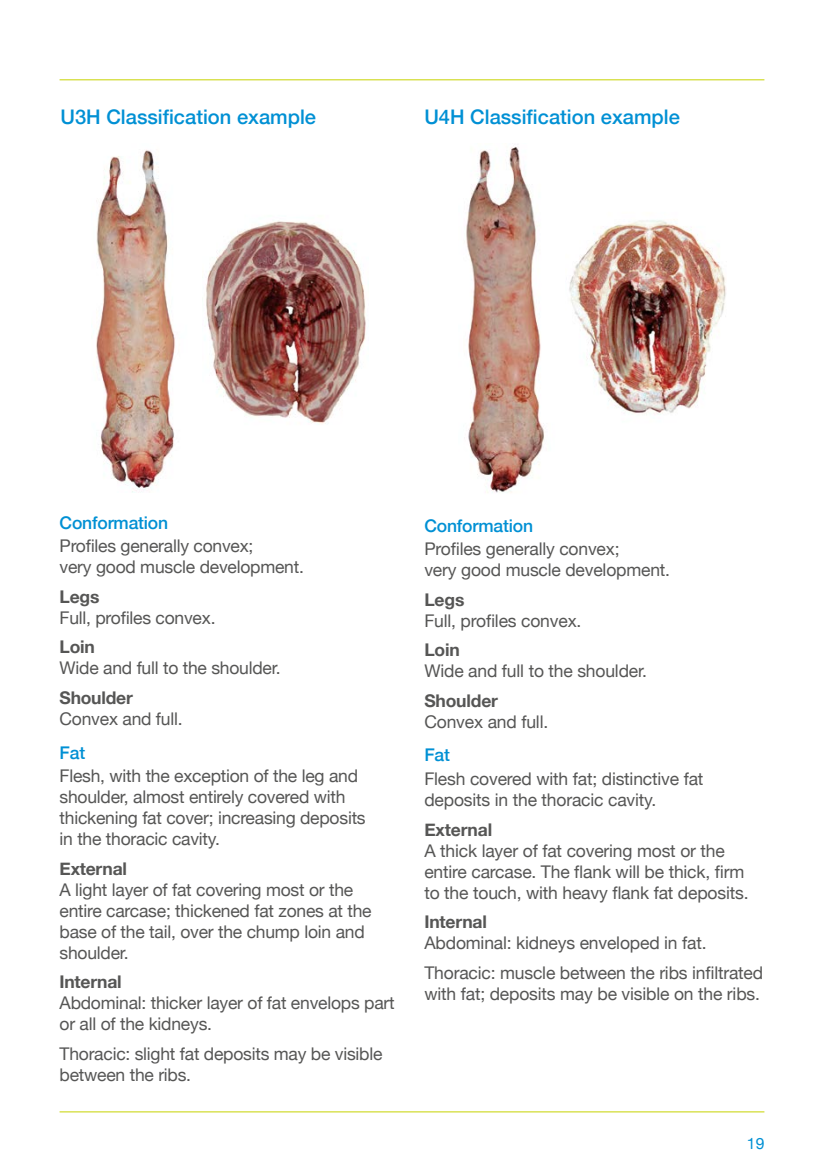
<style>
.page{position:relative;width:824px;height:1171px;background:#fff}
.page>*{position:absolute;margin:0;border:0;box-sizing:border-box;transform-origin:0 0}
.SUB_HEADING_1{font:500 20.12px "Helvetica Neue";color:#0090d4}
.MAIN_BODY{font:17.5px/21px "Helvetica Neue";letter-spacing:-.015em;color:#565655}
.SUB_HEADING_3{font:700 17.5px "Helvetica Neue";letter-spacing:-.01em;color:#565655}
.SUB_HEADING_2{font:500 17.5px "Helvetica Neue";letter-spacing:-.01em;color:#0090d4}
.t1{font:15.75px "Helvetica Neue";color:#0090d4}
</style>
<div class="page">
<hr style="left:60px;top:1111px;width:704px;height:1px;background:#c7d300">
<hr style="left:60px;top:79px;width:704px;height:1px;background:#c7d300">
<img style="left:96px;top:150px;width:79px;height:342px">
<img style="left:206px;top:221px;width:160px;height:203px">
<img style="left:466px;top:147px;width:78px;height:346px">
<img style="left:569px;top:220px;width:157px;height:195px">
<p class="SUB_HEADING_1" style="left:61px;top:100px;width:257px">U3H Classification example</p>
<p class="SUB_HEADING_1" style="left:424px;top:100px;width:257px">U4H Classification example</p>
<p class="SUB_HEADING_2" style="left:60px;top:508px;width:110px">Conformation</p>
<p class="MAIN_BODY" style="left:60px;top:536px;width:246px">Profiles generally convex;<br>very good muscle development.</p>
<p class="SUB_HEADING_3" style="left:60px;top:583px;width:41px">Legs</p>
<p class="MAIN_BODY" style="left:60px;top:608px;width:157px">Full, profiles convex.</p>
<p class="SUB_HEADING_3" style="left:60px;top:633px;width:37px">Loin</p>
<p class="MAIN_BODY" style="left:60px;top:659px;width:222px">Wide and full to the shoulder.</p>
<p class="SUB_HEADING_3" style="left:60px;top:684px;width:75px">Shoulder</p>
<p class="MAIN_BODY" style="left:60px;top:709px;width:124px">Convex and full.</p>
<p class="SUB_HEADING_2" style="left:60px;top:738px;width:27px">Fat</p>
<p class="MAIN_BODY" style="left:60px;top:766px;width:307px">Flesh, with the exception of the leg and shoulder, almost entirely covered with thickening fat cover; increasing deposits in the thoracic cavity.</p>
<p class="SUB_HEADING_3" style="left:60px;top:855px;width:69px">External</p>
<p class="MAIN_BODY" style="left:60px;top:880px;width:313px">A light layer of fat covering most or the entire carcase; thickened fat zones at the base of the tail, over the chump loin and shoulder.</p>
<p class="SUB_HEADING_3" style="left:60px;top:968px;width:64px">Internal</p>
<p class="MAIN_BODY" style="left:60px;top:993px;width:336px">Abdominal: thicker layer of fat envelops part or all of the kidneys.</p>
<p class="MAIN_BODY" style="left:60px;top:1044px;width:324px">Thoracic: slight fat deposits may be visible between the ribs.</p>
<p class="SUB_HEADING_2" style="left:424px;top:511px;width:110px">Conformation</p>
<p class="MAIN_BODY" style="left:424px;top:539px;width:247px">Profiles generally convex;<br>very good muscle development.</p>
<p class="SUB_HEADING_3" style="left:424px;top:586px;width:41px">Legs</p>
<p class="MAIN_BODY" style="left:424px;top:611px;width:158px">Full, profiles convex.</p>
<p class="SUB_HEADING_3" style="left:424px;top:636px;width:37px">Loin</p>
<p class="MAIN_BODY" style="left:424px;top:662px;width:224px">Wide and full to the shoulder.</p>
<p class="SUB_HEADING_3" style="left:424px;top:687px;width:75px">Shoulder</p>
<p class="MAIN_BODY" style="left:424px;top:712px;width:125px">Convex and full.</p>
<p class="SUB_HEADING_2" style="left:424px;top:741px;width:27px">Fat</p>
<p class="MAIN_BODY" style="left:424px;top:769px;width:280px">Flesh covered with fat; distinctive fat deposits in the thoracic cavity.</p>
<p class="SUB_HEADING_3" style="left:424px;top:815px;width:69px">External</p>
<p class="MAIN_BODY" style="left:424px;top:841px;width:325px">A thick layer of fat covering most or the entire carcase. The flank will be thick, firm to the touch, with heavy flank fat deposits.</p>
<p class="SUB_HEADING_3" style="left:424px;top:908px;width:64px">Internal</p>
<p class="MAIN_BODY" style="left:424px;top:933px;width:284px">Abdominal: kidneys enveloped in fat.</p>
<p class="MAIN_BODY" style="left:424px;top:963px;width:340px">Thoracic: muscle between the ribs infiltrated with fat; deposits may be visible on the ribs.</p>
<p class="t1" style="left:746px;top:1131px;width:19px">19</p>
</div>
